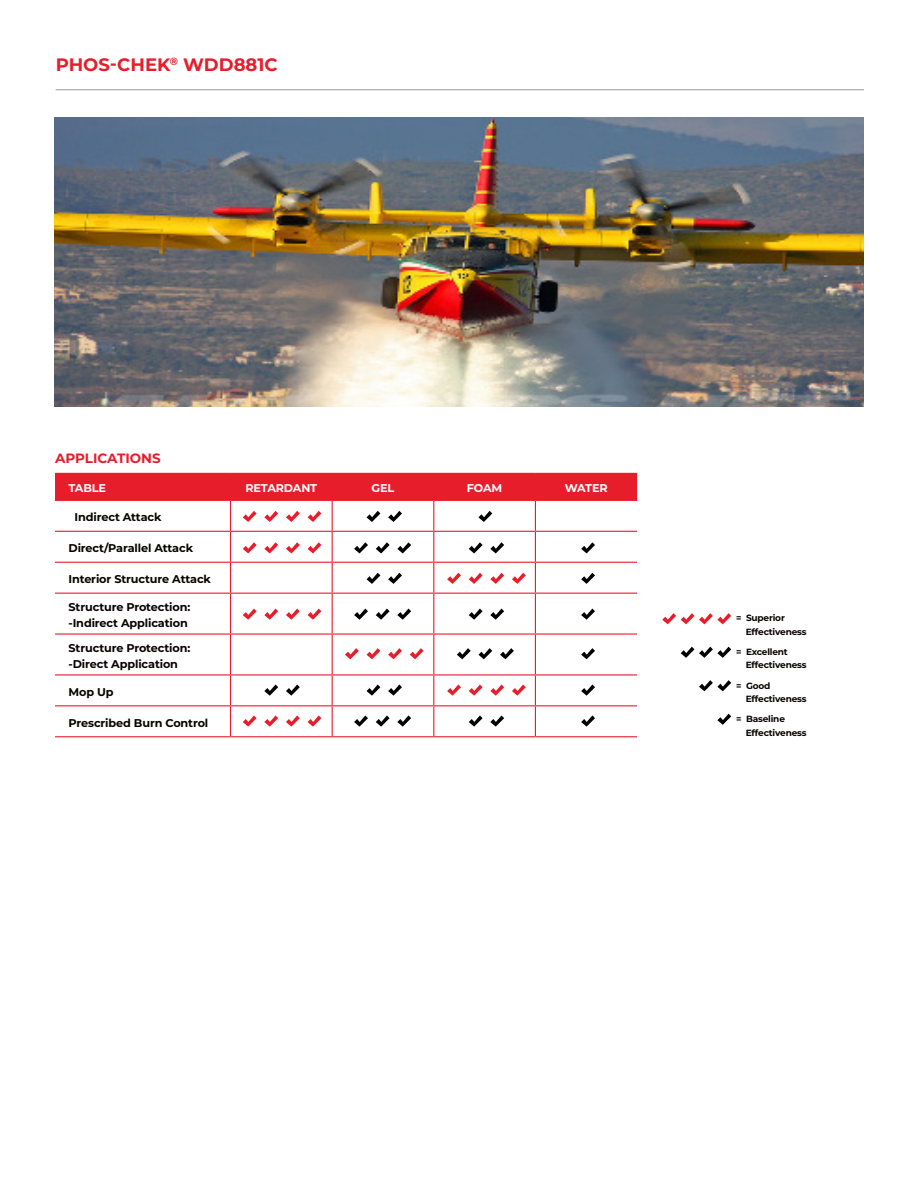
<style>
.page{position:relative;width:918px;height:1188px;background:#fff}
.page>*{position:absolute;margin:0;border:0;box-sizing:border-box;transform-origin:0 0}
.t1{font:700 18px "Montserrat";color:#e81d2c}
.t2{font:700 13.5px "Montserrat";color:#e81d2c}
.t3{font:700 11.25px/16.5px "Montserrat";letter-spacing:-.01em;color:#080302}
.t4{font:700 11.25px "Montserrat";letter-spacing:-.015em;color:#fff}
.t5{font:700 9px/13.5px "Montserrat";letter-spacing:-.02em;color:#080302}
</style>
<div class="page">
<hr style="left:56px;top:89px;width:808px;height:1px;background:#a3a2a5">
<svg style="left:55px;top:501px;width:582px;height:235px"></svg>
<div style="left:55px;top:473px;width:582px;height:27px;background:#e81d2c"></div>
<hr style="left:332px;top:473px;width:102px;height:1px;background:#e81d2c">
<hr style="left:434px;top:473px;width:101px;height:1px;background:#e81d2c">
<hr style="left:535px;top:473px;width:102px;height:1px;background:#e81d2c">
<hr style="left:55px;top:500px;width:176px;height:1px;background:#e81d2c">
<hr style="left:55px;top:531px;width:176px;height:1px;background:#e81d2c">
<hr style="left:55px;top:562px;width:176px;height:1px;background:#e81d2c">
<hr style="left:55px;top:593px;width:176px;height:1px;background:#e81d2c">
<hr style="left:55px;top:633px;width:176px;height:2px;background:#e81d2c">
<hr style="left:55px;top:674px;width:176px;height:1px;background:#e81d2c">
<hr style="left:55px;top:705px;width:176px;height:1px;background:#e81d2c">
<hr style="left:55px;top:736px;width:176px;height:1px;background:#e81d2c">
<hr style="left:231px;top:500px;width:101px;height:1px;background:#e81d2c">
<hr style="left:230px;top:501px;width:1px;height:30px;background:#e81d2c">
<hr style="left:332px;top:500px;width:102px;height:1px;background:#e81d2c">
<hr style="left:332px;top:501px;width:1px;height:30px;background:#e81d2c">
<hr style="left:434px;top:500px;width:101px;height:1px;background:#e81d2c">
<hr style="left:433px;top:501px;width:1px;height:30px;background:#e81d2c">
<hr style="left:535px;top:500px;width:102px;height:1px;background:#e81d2c">
<hr style="left:535px;top:501px;width:1px;height:30px;background:#e81d2c">
<hr style="left:231px;top:531px;width:101px;height:1px;background:#e81d2c">
<hr style="left:230px;top:532px;width:1px;height:30px;background:#e81d2c">
<hr style="left:332px;top:531px;width:102px;height:1px;background:#e81d2c">
<hr style="left:332px;top:532px;width:1px;height:30px;background:#e81d2c">
<hr style="left:434px;top:531px;width:101px;height:1px;background:#e81d2c">
<hr style="left:433px;top:532px;width:1px;height:30px;background:#e81d2c">
<hr style="left:535px;top:531px;width:102px;height:1px;background:#e81d2c">
<hr style="left:535px;top:532px;width:1px;height:30px;background:#e81d2c">
<hr style="left:231px;top:562px;width:101px;height:1px;background:#e81d2c">
<hr style="left:230px;top:563px;width:1px;height:30px;background:#e81d2c">
<hr style="left:332px;top:562px;width:102px;height:1px;background:#e81d2c">
<hr style="left:332px;top:563px;width:1px;height:30px;background:#e81d2c">
<hr style="left:434px;top:562px;width:101px;height:1px;background:#e81d2c">
<hr style="left:433px;top:563px;width:1px;height:30px;background:#e81d2c">
<hr style="left:535px;top:562px;width:102px;height:1px;background:#e81d2c">
<hr style="left:535px;top:563px;width:1px;height:30px;background:#e81d2c">
<hr style="left:231px;top:593px;width:101px;height:1px;background:#e81d2c">
<hr style="left:230px;top:594px;width:1px;height:39px;background:#e81d2c">
<hr style="left:332px;top:593px;width:102px;height:1px;background:#e81d2c">
<hr style="left:332px;top:594px;width:1px;height:39px;background:#e81d2c">
<hr style="left:434px;top:593px;width:101px;height:1px;background:#e81d2c">
<hr style="left:433px;top:594px;width:1px;height:39px;background:#e81d2c">
<hr style="left:535px;top:593px;width:102px;height:1px;background:#e81d2c">
<hr style="left:535px;top:594px;width:1px;height:39px;background:#e81d2c">
<hr style="left:231px;top:633px;width:101px;height:2px;background:#e81d2c">
<hr style="left:230px;top:635px;width:1px;height:39px;background:#e81d2c">
<hr style="left:332px;top:633px;width:102px;height:2px;background:#e81d2c">
<hr style="left:332px;top:635px;width:1px;height:39px;background:#e81d2c">
<hr style="left:434px;top:633px;width:101px;height:2px;background:#e81d2c">
<hr style="left:433px;top:635px;width:1px;height:39px;background:#e81d2c">
<hr style="left:535px;top:633px;width:102px;height:2px;background:#e81d2c">
<hr style="left:535px;top:635px;width:1px;height:39px;background:#e81d2c">
<hr style="left:231px;top:674px;width:101px;height:1px;background:#e81d2c">
<hr style="left:230px;top:675px;width:1px;height:30px;background:#e81d2c">
<hr style="left:332px;top:674px;width:102px;height:1px;background:#e81d2c">
<hr style="left:332px;top:675px;width:1px;height:30px;background:#e81d2c">
<hr style="left:434px;top:674px;width:101px;height:1px;background:#e81d2c">
<hr style="left:433px;top:675px;width:1px;height:30px;background:#e81d2c">
<hr style="left:535px;top:674px;width:102px;height:1px;background:#e81d2c">
<hr style="left:535px;top:675px;width:1px;height:30px;background:#e81d2c">
<hr style="left:231px;top:705px;width:101px;height:1px;background:#e81d2c">
<hr style="left:230px;top:706px;width:1px;height:30px;background:#e81d2c">
<hr style="left:332px;top:705px;width:102px;height:1px;background:#e81d2c">
<hr style="left:332px;top:706px;width:1px;height:30px;background:#e81d2c">
<hr style="left:434px;top:705px;width:101px;height:1px;background:#e81d2c">
<hr style="left:433px;top:706px;width:1px;height:30px;background:#e81d2c">
<hr style="left:535px;top:705px;width:102px;height:1px;background:#e81d2c">
<hr style="left:535px;top:706px;width:1px;height:30px;background:#e81d2c">
<hr style="left:231px;top:736px;width:101px;height:1px;background:#e81d2c">
<hr style="left:332px;top:736px;width:102px;height:1px;background:#e81d2c">
<hr style="left:434px;top:736px;width:101px;height:1px;background:#e81d2c">
<hr style="left:535px;top:736px;width:102px;height:1px;background:#e81d2c">
<svg style="left:243px;top:511px;width:14px;height:11px"></svg>
<svg style="left:264px;top:511px;width:14px;height:11px"></svg>
<svg style="left:286px;top:511px;width:14px;height:11px"></svg>
<svg style="left:308px;top:511px;width:13px;height:11px"></svg>
<svg style="left:367px;top:511px;width:13px;height:11px"></svg>
<svg style="left:367px;top:573px;width:13px;height:11px"></svg>
<svg style="left:367px;top:685px;width:13px;height:11px"></svg>
<svg style="left:388px;top:511px;width:14px;height:11px"></svg>
<svg style="left:388px;top:573px;width:14px;height:11px"></svg>
<svg style="left:388px;top:685px;width:14px;height:11px"></svg>
<svg style="left:478px;top:511px;width:14px;height:11px"></svg>
<svg style="left:243px;top:542px;width:14px;height:11px"></svg>
<svg style="left:264px;top:542px;width:14px;height:11px"></svg>
<svg style="left:286px;top:542px;width:14px;height:11px"></svg>
<svg style="left:308px;top:542px;width:13px;height:11px"></svg>
<svg style="left:354px;top:542px;width:14px;height:11px"></svg>
<svg style="left:354px;top:609px;width:14px;height:11px"></svg>
<svg style="left:354px;top:715px;width:14px;height:12px"></svg>
<svg style="left:457px;top:648px;width:14px;height:11px"></svg>
<svg style="left:376px;top:542px;width:14px;height:11px"></svg>
<svg style="left:376px;top:609px;width:14px;height:11px"></svg>
<svg style="left:376px;top:715px;width:14px;height:12px"></svg>
<svg style="left:478px;top:648px;width:14px;height:11px"></svg>
<svg style="left:397px;top:542px;width:14px;height:11px"></svg>
<svg style="left:397px;top:609px;width:14px;height:11px"></svg>
<svg style="left:397px;top:715px;width:14px;height:12px"></svg>
<svg style="left:500px;top:648px;width:14px;height:11px"></svg>
<svg style="left:469px;top:542px;width:14px;height:11px"></svg>
<svg style="left:469px;top:609px;width:14px;height:11px"></svg>
<svg style="left:469px;top:715px;width:14px;height:12px"></svg>
<svg style="left:490px;top:542px;width:14px;height:11px"></svg>
<svg style="left:490px;top:609px;width:14px;height:11px"></svg>
<svg style="left:490px;top:715px;width:14px;height:12px"></svg>
<svg style="left:581px;top:542px;width:14px;height:11px"></svg>
<svg style="left:581px;top:573px;width:14px;height:11px"></svg>
<svg style="left:581px;top:685px;width:14px;height:11px"></svg>
<svg style="left:581px;top:648px;width:14px;height:11px"></svg>
<svg style="left:581px;top:715px;width:14px;height:12px"></svg>
<svg style="left:581px;top:609px;width:14px;height:11px"></svg>
<svg style="left:447px;top:573px;width:14px;height:11px"></svg>
<svg style="left:447px;top:685px;width:14px;height:11px"></svg>
<svg style="left:469px;top:573px;width:14px;height:11px"></svg>
<svg style="left:469px;top:685px;width:14px;height:11px"></svg>
<svg style="left:490px;top:573px;width:14px;height:11px"></svg>
<svg style="left:490px;top:685px;width:14px;height:11px"></svg>
<svg style="left:512px;top:573px;width:14px;height:11px"></svg>
<svg style="left:512px;top:685px;width:14px;height:11px"></svg>
<svg style="left:243px;top:609px;width:14px;height:11px"></svg>
<svg style="left:264px;top:609px;width:14px;height:11px"></svg>
<svg style="left:264px;top:685px;width:14px;height:11px"></svg>
<svg style="left:286px;top:609px;width:14px;height:11px"></svg>
<svg style="left:286px;top:685px;width:14px;height:11px"></svg>
<svg style="left:308px;top:609px;width:13px;height:11px"></svg>
<svg style="left:345px;top:648px;width:14px;height:11px"></svg>
<svg style="left:367px;top:648px;width:13px;height:11px"></svg>
<svg style="left:388px;top:648px;width:14px;height:11px"></svg>
<svg style="left:410px;top:648px;width:14px;height:11px"></svg>
<svg style="left:243px;top:715px;width:14px;height:12px"></svg>
<svg style="left:264px;top:715px;width:14px;height:12px"></svg>
<svg style="left:286px;top:715px;width:14px;height:12px"></svg>
<svg style="left:308px;top:715px;width:13px;height:12px"></svg>
<svg style="left:662px;top:613px;width:69px;height:11px"></svg>
<svg style="left:681px;top:647px;width:50px;height:11px"></svg>
<svg style="left:699px;top:680px;width:32px;height:11px"></svg>
<svg style="left:717px;top:714px;width:14px;height:11px"></svg>
<img style="left:54px;top:117px;width:810px;height:290px">
<h1 class="t1" style="left:56px;top:56px;width:224px">PHOS-CHEK<sup>®</sup> WDD881C</h1>
<p class="t2" style="left:55px;top:452px;width:107px">APPLICATIONS</p>
<p class="t4" style="left:69px;top:483px;width:39px">TABLE</p>
<p class="t4" style="left:245px;top:483px;width:73px">RETARDANT</p>
<p class="t4" style="left:372px;top:483px;width:24px">GEL</p>
<p class="t4" style="left:467px;top:483px;width:37px">FOAM</p>
<p class="t4" style="left:565px;top:483px;width:44px">WATER</p>
<p class="t3" style="left:75px;top:509px;width:89px">Indirect Attack</p>
<p class="t3" style="left:69px;top:540px;width:126px">Direct/Parallel Attack</p>
<p class="t3" style="left:69px;top:571px;width:144px">Interior Structure Attack</p>
<p class="t3" style="left:69px;top:599px;width:123px">Structure Protection: -Indirect Application</p>
<p class="t3" style="left:69px;top:640px;width:123px">Structure Protection: -Direct Application</p>
<p class="t3" style="left:69px;top:684px;width:47px">Mop Up</p>
<p class="t3" style="left:69px;top:715px;width:141px">Prescribed Burn Control</p>
<p class="t5" style="left:746px;top:611px;width:62px;text-indent:-10px">= Superior<br>Effectiveness</p>
<p class="t5" style="left:746px;top:645px;width:62px;text-indent:-10px">= Excellent<br>Effectiveness</p>
<p class="t5" style="left:746px;top:679px;width:62px;text-indent:-10px">= Good<br>Effectiveness</p>
<p class="t5" style="left:746px;top:713px;width:62px;text-indent:-10px">= Baseline<br>Effectiveness</p>
</div>
